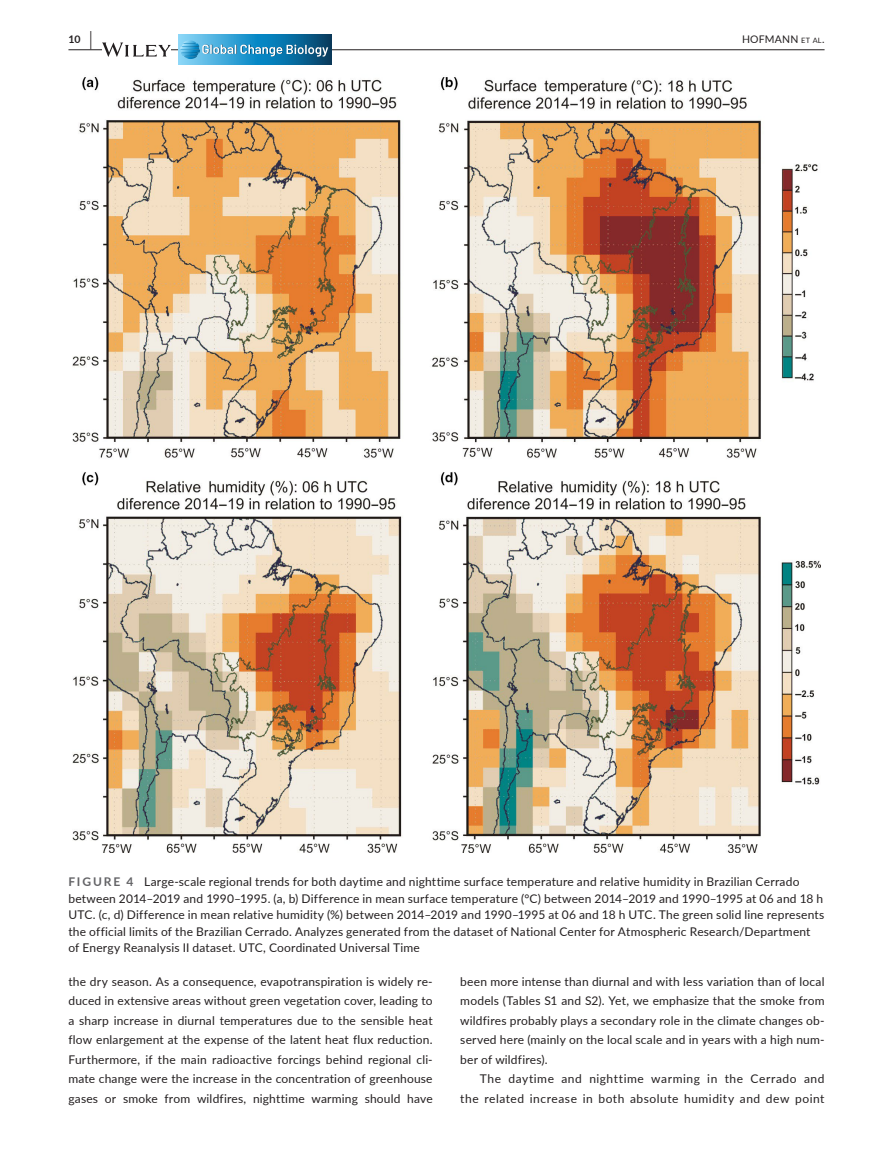
<style>
.page{position:relative;width:893px;height:1174px;background:#fff}
.page>*{position:absolute;margin:0;border:0;box-sizing:border-box;transform-origin:0 0}
.t1{font:12px/19.5px "Lato";letter-spacing:.015em;color:#231f20;text-align:justify}
.t2{font:12px/19.5px "Lato";letter-spacing:.045em;color:#231f20;text-align:right}
.t3{font:10.5px "Lato";letter-spacing:.02em;color:#231f20}
.t4{font:700 10.5px "Lato";color:#231f20}
.s1{font-size:19.5px}
.s2{font-size:7.35px}
.s3{font-weight:700;color:#636366}
</style>
<div class="page">
<hr style="left:68px;top:49px;width:756px;height:1px;background:#231f20">
<svg style="left:102px;top:42px;width:69px;height:15px"></svg>
<svg style="left:178px;top:64px;width:153px;height:1px"></svg>
<svg style="left:178px;top:35px;width:153px;height:29px;background:#2c8dbc"></svg>
<svg style="left:180px;top:40px;width:149px;height:19px;background:#4799c1"></svg>
<img style="left:72px;top:77px;width:749px;height:775px">
<p class="t4" style="left:68px;top:31px;width:25px">10 <span class="s1">|</span></p>
<p class="t3" style="left:742px;top:31px;width:84px">HOFMANN <span class="s2">et al</span>.</p>
<p class="t1" style="left:68px;top:873px;width:757px;line-height:16.5px;text-align:left"><span class="s3">FIGURE 4</span> Large-scale regional trends for both daytime and nighttime surface temperature and relative humidity in Brazilian Cerrado between 2014–2019 and 1990–1995. (a, b) Difference in mean surface temperature (°C) between 2014–2019 and 1990–1995 at 06 and 18 h UTC. (c, d) Difference in mean relative humidity (%) between 2014–2019 and 1990–1995 at 06 and 18 h UTC. The green solid line represents the official limits of the Brazilian Cerrado. Analyzes generated from the dataset of National Center for Atmospheric Research/Department of Energy Reanalysis II dataset. UTC, Coordinated Universal Time</p>
<p class="t1" style="left:68px;top:971px;width:366px">the dry season. As a consequence, evapotranspiration is widely re&shy;duced in extensive areas without green vegetation cover, leading to a sharp increase in diurnal temperatures due to the sensible heat flow enlargement at the expense of the latent heat flux reduction.<br>Furthermore, if the main radioactive forcings behind regional cli&shy;mate change were the increase in the concentration of greenhouse gases or smoke from wildfires, nighttime warming should have</p>
<p class="t1" style="left:460px;top:971px;width:366px">been more intense than diurnal and with less variation than of local models (Tables S1 and S2). Yet, we emphasize that the smoke from wildfires probably plays a secondary role in the climate changes ob&shy;served here (mainly on the local scale and in years with a high num&shy;ber of wildfires).</p>
<p class="t2" style="left:460px;top:1068px;width:366px">The daytime and nighttime warming in the Cerrado and the related increase in both absolute humidity and dew point</p>
</div>
